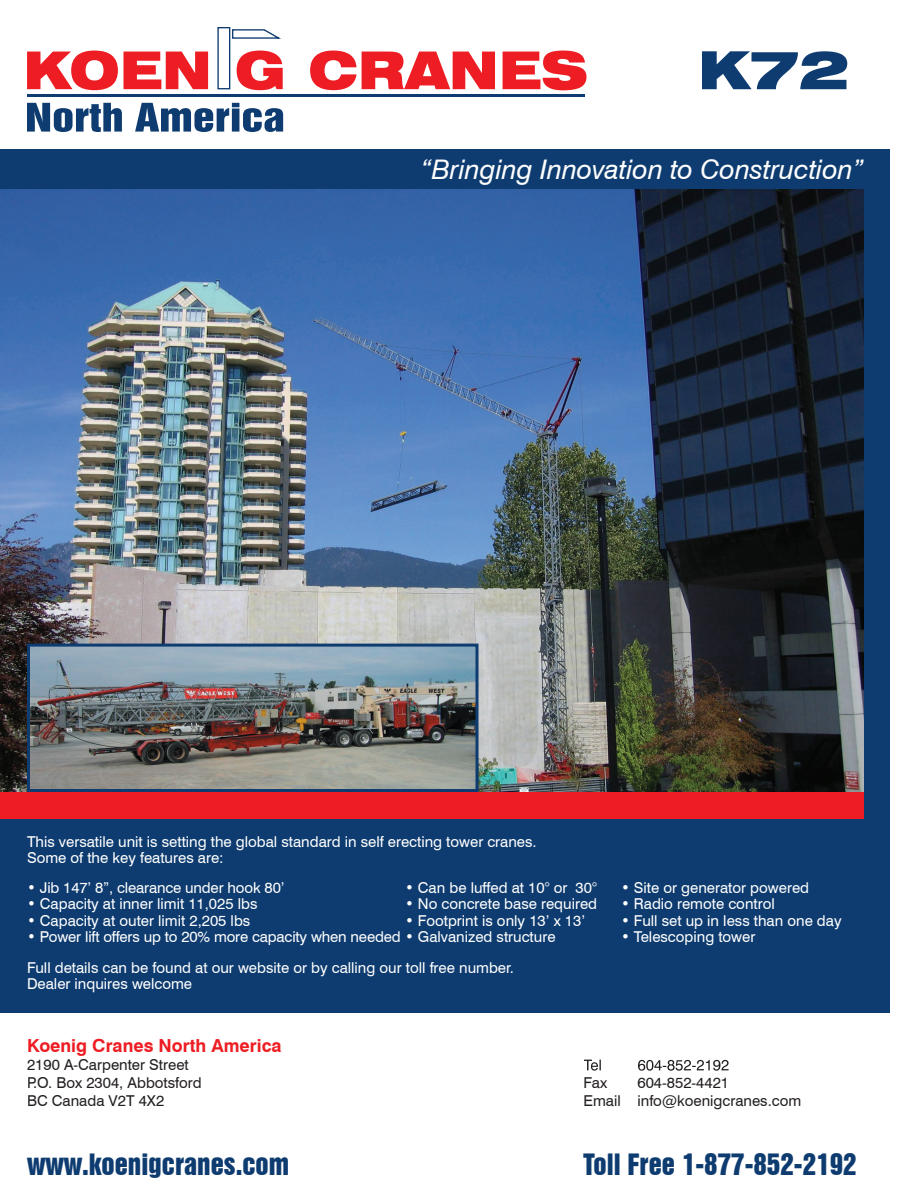
<style>
.page{position:relative;width:918px;height:1188px;background:#fff}
.page>*{position:absolute;margin:0;border:0;box-sizing:border-box;transform-origin:0 0}
.t1{font:900 expanded 52.5px "Swiss 721 BT";color:#0e3c70}
.t2{font:27px "Swiss 921 BT Regular A";color:#0e3c70}
.t3{font:italic 27px "Swiss 721 BT";color:#fff}
.t4{font:700 18px "Swiss 721 BT";color:#ee1d23}
.t5{font:15px/16.5px "Swiss 721 BT";color:#fff}
.t6{font:15px/18px "Swiss 721 BT";color:#231f20}
</style>
<div class="page">
<svg style="left:27px;top:51px;width:181px;height:39px"></svg>
<svg style="left:310px;top:51px;width:185px;height:39px"></svg>
<svg style="left:503px;top:51px;width:84px;height:39px"></svg>
<svg style="left:217px;top:27px;width:66px;height:63px"></svg>
<svg style="left:27px;top:103px;width:95px;height:29px"></svg>
<svg style="left:135px;top:103px;width:148px;height:29px"></svg>
<hr style="left:27px;top:95px;width:558px;height:2px;background:#0e3c70">
<div style="left:0;top:149px;width:890px;height:863px;background:#0e3c70"></div>
<img style="left:0;top:190px;width:864px;height:602px">
<img style="left:27px;top:644px;width:451px;height:148px">
<div style="left:0;top:792px;width:864px;height:27px;background:#ee1d23"></div>
<svg style="left:584px;top:1060px;width:145px;height:11px"></svg>
<h1 class="t1" style="left:698px;top:39px;width:153px">K72</h1>
<h2 class="t3" style="left:421px;top:153px;width:445px">“Bringing Innovation to Construction”</h2>
<p class="t5" style="left:27px;top:833px;width:511px">This versatile unit is setting the global standard in self erecting tower cranes.<br>Some of the key features are:</p>
<p class="t5" style="left:27px;top:879px;width:259px">• Jib 147’ 8”, clearance under hook 80’</p>
<p class="t5" style="left:27px;top:896px;width:232px">• Capacity at inner limit 11,025 lbs</p>
<p class="t5" style="left:27px;top:912px;width:225px">• Capacity at outer limit 2,205 lbs</p>
<p class="t5" style="left:27px;top:929px;width:530px">• Power lift offers up to 20% more capacity when needed • Galvanized structure</p>
<p class="t5" style="left:405px;top:879px;width:194px">• Can be luffed at 10° or 30°</p>
<p class="t5" style="left:405px;top:896px;width:194px">• No concrete base required</p>
<p class="t5" style="left:405px;top:912px;width:182px">• Footprint is only 13’ x 13’</p>
<p class="t5" style="left:27px;top:959px;width:488px">Full details can be found at our website or by calling our toll free number.<br>Dealer inquires welcome</p>
<p class="t5" style="left:621px;top:879px;width:190px">• Site or generator powered</p>
<p class="t5" style="left:621px;top:896px;width:155px">• Radio remote control</p>
<p class="t5" style="left:621px;top:912px;width:222px">• Full set up in less than one day</p>
<p class="t5" style="left:621px;top:929px;width:136px">• Telescoping tower</p>
<p class="t4" style="left:27px;top:1034px;width:256px">Koenig Cranes North America</p>
<p class="t6" style="left:27px;top:1055px;width:176px">2190 A-Carpenter Street<br>P.O. Box 2304, Abbotsford<br>BC Canada V2T 4X2</p>
<h2 class="t2" style="left:27px;top:1146px;width:264px">www.koenigcranes.com</h2>
<p class="t6" style="left:584px;top:1074px;width:25px">Fax</p>
<p class="t6" style="left:584px;top:1074px;width:219px;text-indent:54px">604-852-4421<br>Email info@koenigcranes.com</p>
<h2 class="t2" style="left:584px;top:1146px;width:275px">Toll Free 1-877-852-2192</h2>
</div>
